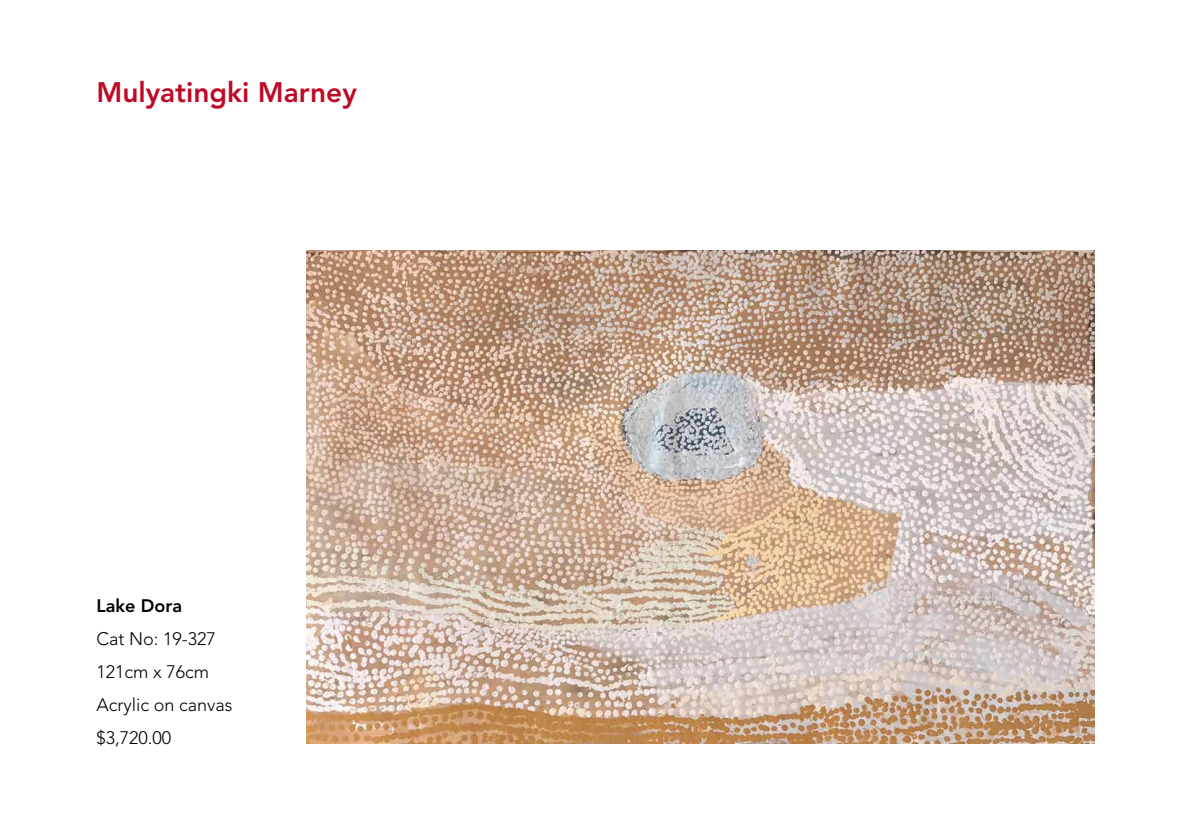
<style>
.page{position:relative;width:1191px;height:840px;background:#fff}
.page>*{position:absolute;margin:0;border:0;box-sizing:border-box;transform-origin:0 0}
.t1{font:800 28px "Avenir";color:#bd0a26}
.t2{font:300 18px/33px "Avenir";color:#000}
.t3{font:800 18px "Avenir";color:#000}
</style>
<div class="page">
<img style="left:306px;top:250px;width:788px;height:493px">
<h1 class="t1" style="left:96px;top:76px;width:262px">Mulyatingki Marney</h1>
<p class="t3" style="left:96px;top:594px;width:87px">Lake Dora</p>
<p class="t2" style="left:96px;top:621px;width:138px">Cat No: 19-327<br>121cm x 76cm<br>Acrylic on canvas $3,720.00</p>
</div>
